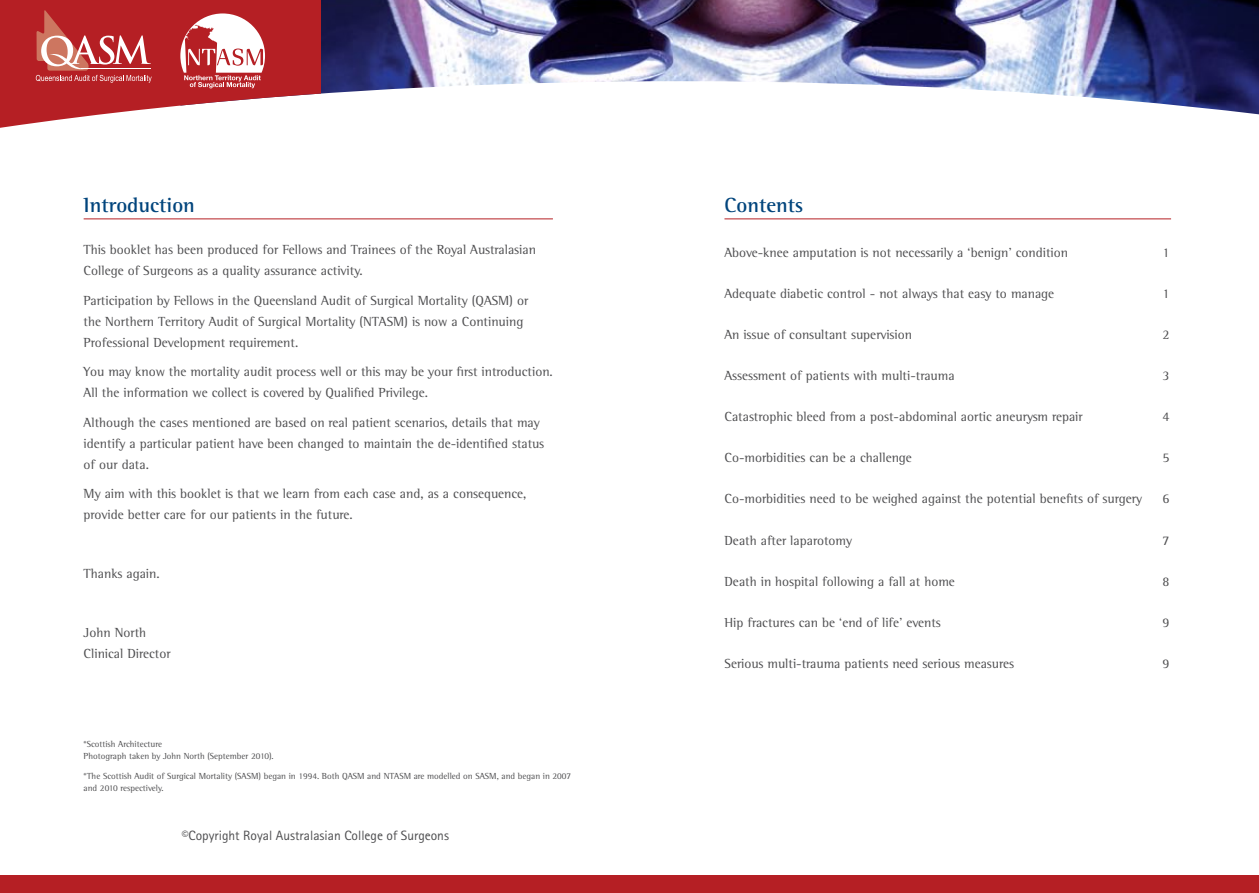
<style>
.page{position:relative;width:1259px;height:893px;background:#fff}
.page>*{position:absolute;margin:0;border:0;box-sizing:border-box;transform-origin:0 0}
.t1{font:700 21px "Rotis Semi Serif";color:#00447c}
.t2{font:13.5px/21px "Rotis Semi Serif";color:#4d4d4f}
.t3{font:13.5px "Rotis Sans Serif";color:#4d4d4f}
.t4{font:9px/12px "Rotis Semi Serif";color:#4d4d4f}
</style>
<div class="page">
<div style="left:0;top:876px;width:1259px;height:17px;background:#b51f24"></div>
<img style="left:321px;top:0;width:938px;height:114px">
<svg style="left:0;top:0;width:321px;height:128px;fill:#b51f24"></svg>
<svg style="left:36px;top:10px;width:116px;height:73px;background:#c44f4f"></svg>
<hr style="left:81px;top:68px;width:70px;height:1px;background:#fff">
<svg style="left:180px;top:13px;width:85px;height:75px"></svg>
<hr style="left:84px;top:218px;width:469px;height:1px;background:#b51f24">
<hr style="left:724px;top:218px;width:447px;height:1px;background:#b51f24">
<h1 class="t1" style="left:84px;top:192px;width:113px">Introduction</h1>
<p class="t2" style="left:84px;top:239px;width:454px">This booklet has been produced for Fellows and Trainees of the Royal Australasian<br>College of Surgeons as a quality assurance activity.</p>
<p class="t2" style="left:84px;top:290px;width:446px">Participation by Fellows in the Queensland Audit of Surgical Mortality (QASM) or the Northern Territory Audit of Surgical Mortality (NTASM) is now a Continuing<br>Professional Development requirement.</p>
<p class="t2" style="left:84px;top:361px;width:471px">You may know the mortality audit process well or this may be your first introduction.<br>All the information we collect is covered by Qualified Privilege.</p>
<p class="t2" style="left:84px;top:412px;width:462px">Although the cases mentioned are based on real patient scenarios, details that may identify a particular patient have been changed to maintain the de-identified status of our data.</p>
<p class="t2" style="left:84px;top:483px;width:444px">My aim with this booklet is that we learn from each case and, as a consequence, provide better care for our patients in the future.</p>
<p class="t2" style="left:84px;top:563px;width:78px">Thanks again.</p>
<p class="t2" style="left:84px;top:622px;width:89px">John North<br>Clinical Director</p>
<p class="t4" style="left:84px;top:738px;width:191px">*Scottish Architecture<br>Photograph taken by John North (September 2010).</p>
<p class="t4" style="left:84px;top:770px;width:489px">*The Scottish Audit of Surgical Mortality (SASM) began in 1994. Both QASM and NTASM are modelled on SASM, and began in 2007 and 2010 respectively.</p>
<p class="t3" style="left:182px;top:828px;width:269px">©Copyright Royal Australasian College of Surgeons</p>
<h1 class="t1" style="left:724px;top:192px;width:80px">Contents</h1>
<p class="t2" style="left:724px;top:242px;width:345px">Above-knee amputation is not necessarily a ‘benign’ condition</p>
<p class="t2" style="left:1162px;top:242px;width:9px">1</p>
<p class="t2" style="left:724px;top:283px;width:331px">Adequate diabetic control - not always that easy to manage</p>
<p class="t2" style="left:1162px;top:283px;width:9px">1</p>
<p class="t2" style="left:724px;top:324px;width:189px">An issue of consultant supervision</p>
<p class="t2" style="left:1162px;top:324px;width:9px">2</p>
<p class="t2" style="left:724px;top:365px;width:232px">Assessment of patients with multi-trauma</p>
<p class="t2" style="left:1162px;top:365px;width:9px">3</p>
<p class="t2" style="left:724px;top:406px;width:360px">Catastrophic bleed from a post-abdominal aortic aneurysm repair</p>
<p class="t2" style="left:1162px;top:406px;width:9px">4</p>
<p class="t2" style="left:724px;top:447px;width:189px">Co-morbidities can be a challenge</p>
<p class="t2" style="left:1162px;top:447px;width:9px">5</p>
<p class="t2" style="left:724px;top:488px;width:419px">Co-morbidities need to be weighed against the potential benefits of surgery</p>
<p class="t2" style="left:1162px;top:488px;width:9px">6</p>
<p class="t2" style="left:724px;top:529px;width:129px">Death after laparotomy</p>
<p class="t2" style="left:1162px;top:529px;width:9px">7</p>
<p class="t2" style="left:724px;top:570px;width:232px">Death in hospital following a fall at home</p>
<p class="t2" style="left:1162px;top:570px;width:9px">8</p>
<p class="t2" style="left:724px;top:611px;width:218px">Hip fractures can be ‘end of life’ events</p>
<p class="t2" style="left:1162px;top:611px;width:9px">9</p>
<p class="t2" style="left:724px;top:652px;width:291px">Serious multi-trauma patients need serious measures</p>
<p class="t2" style="left:1162px;top:652px;width:9px">9</p>
</div>
